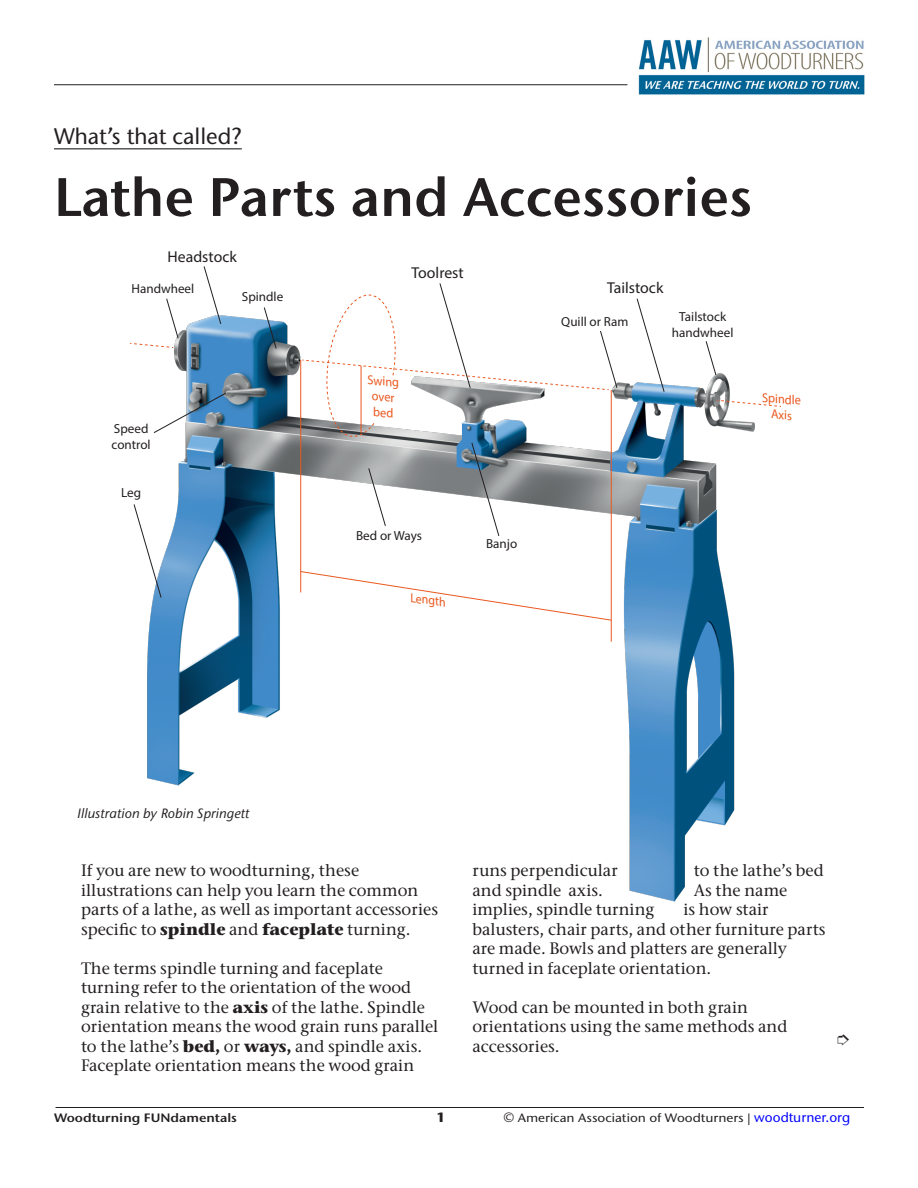
<style>
.page{position:relative;width:918px;height:1188px;background:#fff}
.page>*{position:absolute;margin:0;border:0;box-sizing:border-box;transform-origin:0 0}
.wf_hed_36_pt{font:600 54px "Stone Sans ITC Pro";color:#231f20}
.wf_underline_kiker{font:500 22.5px "Stone Sans ITC Pro";color:#231f20}
.wf_body_11_pt{font:500 16.5px/19.5px "Stone Serif ITC Pro";color:#231f20}
.t1{font:15.75px "Myriad Pro";color:#231f20}
.wf_byline{font:italic 500 13.5px "Stone Sans ITC Pro";color:#231f20}
.t2{font:700 13.5px "Stone Sans ITC Pro";color:#231f20}
.t3{font:13.2px/15.8px "Myriad Pro";color:#231f20}
.t4{font:13.05px/15.8px "Myriad Pro";color:#e9581f;text-align:center;scale:.94 1}
.t5{font:13.05px "Myriad Pro";color:#e9581f;scale:.92 1}
.t6{font:500 12.15px "Stone Sans ITC Pro";color:#231f20;scale:1.11 1}
.t7{font:600 12.15px "Stone Sans ITC Pro";color:#231f20;scale:1.11 1}
.s1{font-weight:700}
.s2{font-size:13.5px}
.s3{font-size:13.5px;color:#00f}
</style>
<div class="page">
<hr style="left:54px;top:148px;width:188px;height:1px;background:#231f20">
<hr style="left:56px;top:1107px;width:808px;height:1px;background:#231f20">
<img style="left:147px;top:315px;width:607px;height:586px">
<svg style="left:133px;top:504px;width:29px;height:94px"></svg>
<svg style="left:153px;top:392px;width:74px;height:42px"></svg>
<svg style="left:203px;top:266px;width:19px;height:59px"></svg>
<svg style="left:636px;top:298px;width:29px;height:95px"></svg>
<svg style="left:705px;top:340px;width:12px;height:36px"></svg>
<svg style="left:263px;top:307px;width:14px;height:42px"></svg>
<svg style="left:717px;top:400px;width:64px;height:7px"></svg>
<svg style="left:130px;top:298px;width:49px;height:50px"></svg>
<hr style="left:611px;top:390px;width:1px;height:252px;background:#e9581f">
<hr style="left:300px;top:360px;width:1px;height:232px;background:#e9581f">
<svg style="left:300px;top:571px;width:312px;height:50px"></svg>
<svg style="left:302px;top:283px;width:316px;height:254px"></svg>
<hr style="left:361px;top:366px;width:1px;height:67px;background:#e9581f">
<hr style="left:54px;top:84px;width:573px;height:1px;background:#231f20">
<img style="left:638px;top:37px;width:227px;height:58px">
<p class="wf_underline_kiker" style="left:54px;top:122px;width:189px">What’s that called?</p>
<p class="wf_hed_36_pt" style="left:54px;top:163px;width:700px">Lathe Parts and Accessories</p>
<p class="t1" style="left:168px;top:247px;width:71px">Headstock</p>
<p class="t1" style="left:412px;top:263px;width:54px">Toolrest</p>
<p class="t3" style="left:132px;top:280px;width:64px">Handwheel</p>
<p class="t1" style="left:607px;top:278px;width:58px">Tailstock</p>
<p class="t3" style="left:242px;top:288px;width:43px">Spindle</p>
<p class="t3" style="left:112px;top:421px;width:41px">Speed control</p>
<p class="t3" style="left:121px;top:485px;width:21px">Leg</p>
<p class="t4" style="left:369px;top:372px;width:35px;rotate:5deg">Swing over bed</p>
<p class="t3" style="left:356px;top:527px;width:67px">Bed or Ways</p>
<p class="t5" style="left:412px;top:590px;width:40px;rotate:7deg">Length</p>
<p class="t3" style="left:486px;top:536px;width:33px">Banjo</p>
<p class="t3" style="left:561px;top:313px;width:69px">Quill or Ram</p>
<p class="t3" style="left:672px;top:309px;width:63px;text-align:center">Tailstock handwheel</p>
<p class="t4" style="left:763px;top:389px;width:43px;rotate:5deg">Spindle<br>Axis</p>
<p class="wf_byline" style="left:77px;top:805px;width:174px">Illustration by Robin Springett</p>
<p class="wf_body_11_pt" style="left:81px;top:861px;width:359px">If you are new to woodturning, these illustrations can help you learn the common parts of a lathe, as well as important accessories specific to <span class="s1">spindle</span> and <span class="s1">faceplate</span> turning.</p>
<p class="wf_body_11_pt" style="left:81px;top:958px;width:359px">The terms spindle turning and faceplate turning refer to the orientation of the wood grain relative to the <span class="s1">axis</span> of the lathe. Spindle orientation means the wood grain runs parallel to the lathe’s <span class="s1">bed,</span> or <span class="s1">ways,</span> and spindle axis.<br>Faceplate orientation means the wood grain</p>
<p class="wf_body_11_pt" style="left:472px;top:861px;width:147px">runs perpendicular</p>
<p class="wf_body_11_pt" style="left:694px;top:861px;width:131px">to the lathe’s bed</p>
<p class="wf_body_11_pt" style="left:472px;top:880px;width:132px">and spindle axis.</p>
<p class="wf_body_11_pt" style="left:694px;top:880px;width:95px">As the name</p>
<p class="wf_body_11_pt" style="left:472px;top:900px;width:183px">implies, spindle turning</p>
<p class="wf_body_11_pt" style="left:472px;top:900px;width:355px;text-indent:211px">is how stair balusters, chair parts, and other furniture parts are made. Bowls and platters are generally turned in faceplate orientation.</p>
<p class="wf_body_11_pt" style="left:472px;top:997px;width:316px">Wood can be mounted in both grain orientations using the same methods and accessories.</p>
<p class="t7" style="left:54px;top:1110px;width:166px">Woodturning FUNdamentals</p>
<p class="t2" style="left:436px;top:1108px;width:11px">1</p>
<p class="t6" style="left:503px;top:1110px;width:314px"><span class="s2">©</span> American Association of Woodturners | <span class="s3">woodturner.org</span></p>
</div>
